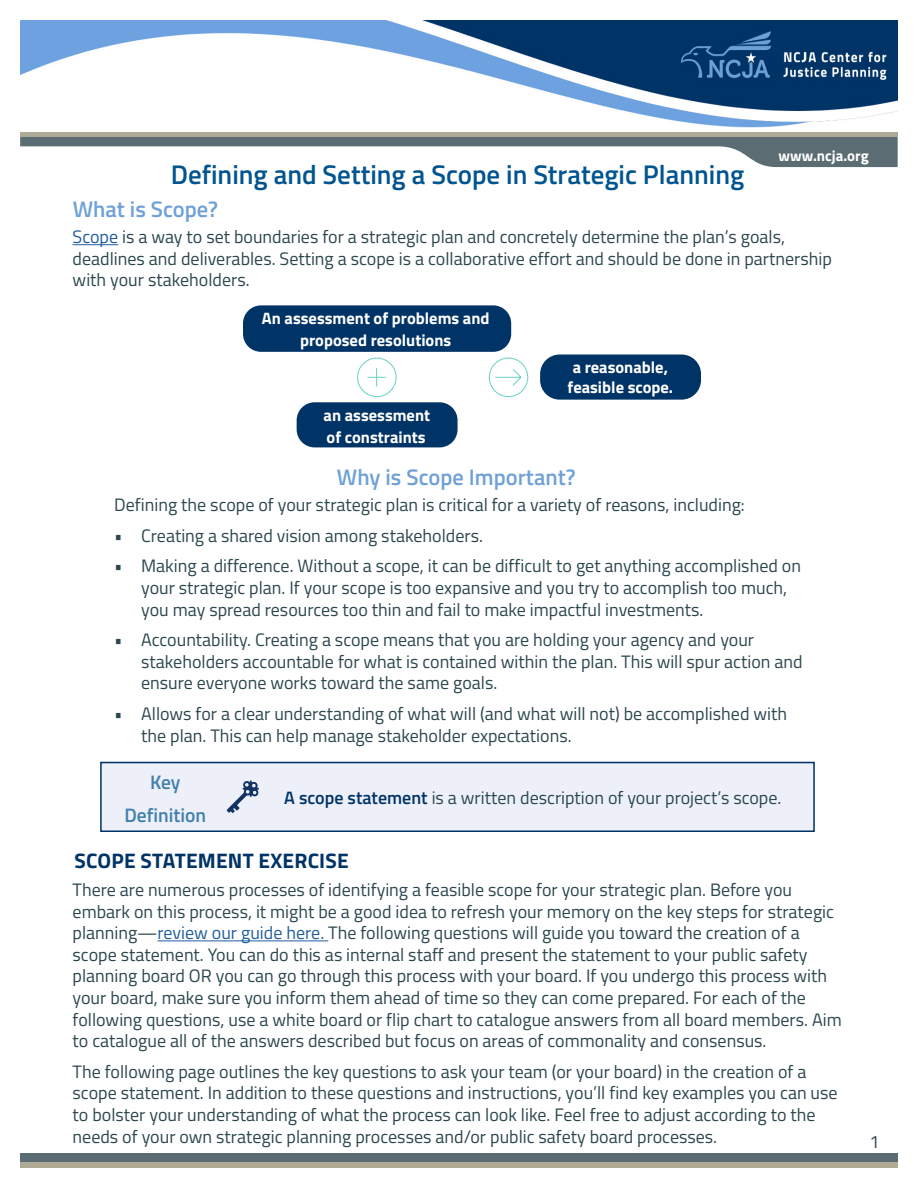
<style>
.page{position:relative;width:918px;height:1188px;background:#fff}
.page>*{position:absolute;margin:0;border:0;box-sizing:border-box;transform-origin:0 0}
.t1{font:600 27px "Titillium Web";color:#00548f}
.t2{font:600 22.5px "Titillium Web";color:#6fa1d6}
.t3{font:700 21px "Titillium Web";letter-spacing:.01em;color:#036}
.t4{font:600 19.5px/33px "Titillium Web";color:#4180ac;text-align:center}
.t5{font:18px/21.6px "Titillium Web";color:#2c474e}
.t6{font:700 16.5px/21.6px "Titillium Web";color:#fff;text-align:center}
.t7{font:700 15px "Titillium Web";color:#fff}
.s1{color:#215e9e}
.s2{font-weight:600;color:#036}
</style>
<div class="page">
<svg style="left:20px;top:137px;width:878px;height:30px"></svg>
<div style="left:20px;top:1153px;width:878px;height:11px;background:#5b6c73"></div>
<div style="left:20px;top:132px;width:878px;height:5px;background:#aeaa96"></div>
<div style="left:20px;top:1163px;width:878px;height:5px;background:#aeaa96"></div>
<img style="left:20px;top:20px;width:878px;height:108px">
<hr style="left:73px;top:244px;width:45px;height:1px;background:#215e9e">
<div style="left:100px;top:762px;width:715px;height:70px;background:#edf0f9"></div>
<svg style="left:227px;top:780px;width:32px;height:33px"></svg>
<div style="left:100px;top:762px;width:715px;height:70px;border:2px solid #036"></div>
<hr style="left:158px;top:941px;width:170px;height:1px;background:#215e9e">
<div style="left:243px;top:305px;width:268px;height:47px;background:#036;border-radius:18px"></div>
<div style="left:297px;top:402px;width:161px;height:45px;background:#036;border-radius:18px"></div>
<div style="left:540px;top:355px;width:161px;height:45px;background:#036;border-radius:20px"></div>
<svg style="left:357px;top:358px;width:40px;height:39px"></svg>
<svg style="left:489px;top:358px;width:39px;height:39px"></svg>
<p class="t7" style="left:779px;top:145px;width:92px">www.ncja.org</p>
<h1 class="t1" style="left:171px;top:154px;width:575px">Defining and Setting a Scope in Strategic Planning</h1>
<p class="t5" style="left:73px;top:225px;width:761px"><span class="s1">Scope</span> is a way to set boundaries for a strategic plan and concretely determine the plan’s goals, deadlines and deliverables. Setting a scope is a collaborative effort and should be done in partnership with your stakeholders.</p>
<h2 class="t2" style="left:73px;top:192px;width:147px">What is Scope?</h2>
<p class="t6" style="left:262px;top:307px;width:229px">An assessment of problems and proposed resolutions</p>
<p class="t6" style="left:324px;top:404px;width:108px;text-align:left">an assessment of constraints</p>
<p class="t6" style="left:568px;top:357px;width:107px;line-height:19.8px">a reasonable, feasible scope.</p>
<h2 class="t2" style="left:337px;top:461px;width:240px">Why is Scope Important?</h2>
<p class="t5" style="left:114px;top:493px;width:632px">Defining the scope of your strategic plan is critical for a variety of reasons, including:</p>
<p class="t5" style="left:114px;top:524px;width:370px">• Creating a shared vision among stakeholders.</p>
<p class="t5" style="left:141px;top:554px;width:661px;text-indent:-27px">• Making a difference. Without a scope, it can be difficult to get anything accomplished on your strategic plan. If your scope is too expansive and you try to accomplish too much, you may spread resources too thin and fail to make impactful investments.</p>
<p class="t5" style="left:141px;top:628px;width:663px;text-indent:-27px">• Accountability. Creating a scope means that you are holding your agency and your stakeholders accountable for what is contained within the plan. This will spur action and ensure everyone works toward the same goals.</p>
<p class="t5" style="left:141px;top:702px;width:647px;text-indent:-27px">• Allows for a clear understanding of what will (and what will not) be accomplished with the plan. This can help manage stakeholder expectations.</p>
<p class="t4" style="left:124px;top:764px;width:83px">Key<br>Definition</p>
<p class="t5" style="left:284px;top:786px;width:499px"><span class="s2">A scope statement</span> is a written description of your project’s scope.</p>
<h3 class="t3" style="left:75px;top:845px;width:276px">SCOPE STATEMENT EXERCISE</h3>
<p class="t5" style="left:73px;top:878px;width:771px">There are numerous processes of identifying a feasible scope for your strategic plan. Before you embark on this process, it might be a good idea to refresh your memory on the key steps for strategic planning—<span class="s1">review our guide here.</span> The following questions will guide you toward the creation of a scope statement. You can do this as internal staff and present the statement to your public safety planning board OR you can go through this process with your board. If you undergo this process with your board, make sure you inform them ahead of time so they can come prepared. For each of the following questions, use a white board or flip chart to catalogue answers from all board members. Aim to catalogue all of the answers described but focus on areas of commonality and consensus.</p>
<p class="t5" style="left:73px;top:1060px;width:767px">The following page outlines the key questions to ask your team (or your board) in the creation of a scope statement. In addition to these questions and instructions, you’ll find key examples you can use to bolster your understanding of what the process can look like. Feel free to adjust according to the needs of your own strategic planning processes and/or public safety board processes.</p>
<p class="t5" style="left:869px;top:1130px;width:12px">1</p>
</div>
